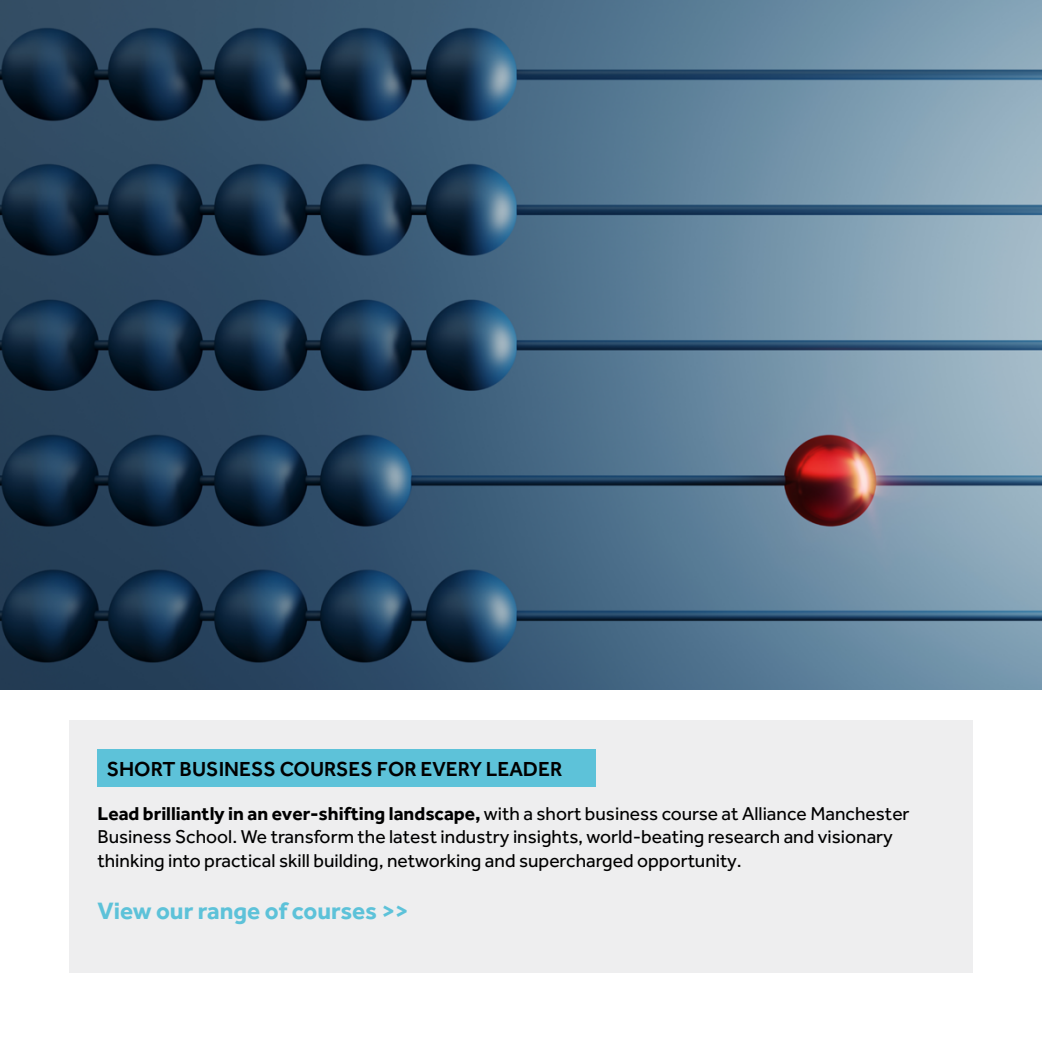
<style>
.page{position:relative;width:1042px;height:1042px;background:#fff}
.page>*{position:absolute;margin:0;border:0;box-sizing:border-box;transform-origin:0 0}
.t1{font:700 24.5px "Effra";color:#5dc2d9}
.t2{font:500 21px "Effra";color:#000}
.t3{font:19.25px/23.1px "Effra";color:#000}
.s1{font-weight:700}
</style>
<div class="page">
<img style="left:0;top:0;width:1042px;height:690px">
<div style="left:69px;top:720px;width:903px;height:252px;background:#eeeeef"></div>
<div style="left:97px;top:749px;width:498px;height:37px;background:#5dc2d9"></div>
<p class="t2" style="left:107px;top:756px;width:457px">SHORT BUSINESS COURSES FOR EVERY LEADER</p>
<p class="t3" style="left:97px;top:802px;width:814px"><span class="s1">Lead brilliantly in an ever-shifting landscape,</span> with a short business course at Alliance Manchester<br>Business School. We transform the latest industry insights, world-beating research and visionary thinking into practical skill building, networking and supercharged opportunity.</p>
<p class="t1" style="left:97px;top:896px;width:312px">View our range of courses &gt;&gt;</p>
</div>
